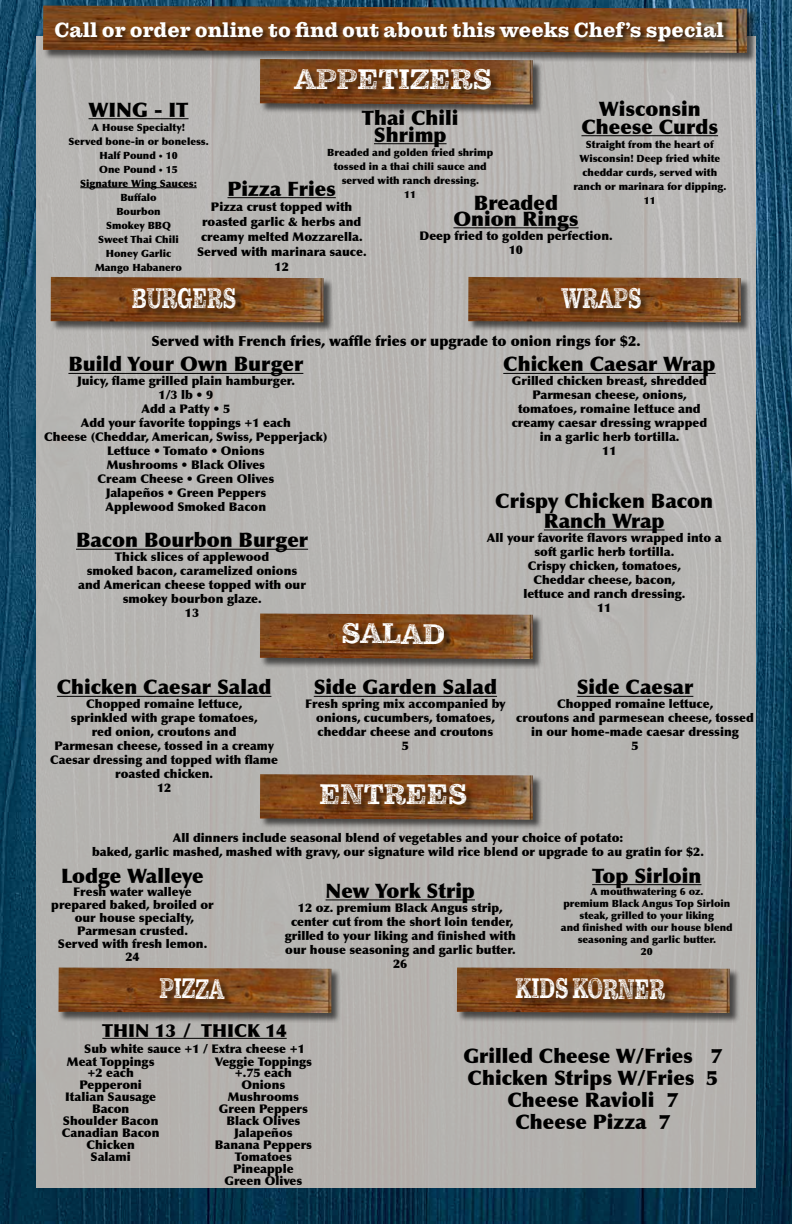
<style>
.page{position:relative;width:792px;height:1224px;background:#fff}
.page>*{position:absolute;margin:0;border:0;box-sizing:border-box;transform-origin:0 0}
.t1{font:29px "Pulpo Rust 75";letter-spacing:-.005em;color:#fff;scale:.7 1}
.t2{font:29px "Pulpo Rust 75";letter-spacing:-.005em;color:#fff}
.t3{font:21px "Pulpo Rust 100";color:#fff}
.t4{font:900 20px/22px "Optima";color:#000;text-align:center}
.t5{font:900 18px "Optima";color:#000}
.t6{font:900 14px "Optima";color:#000}
.t7{font:900 12px/14px "Optima";color:#000;text-align:center}
.t8{font:900 10px/14px "Optima";color:#000;text-align:center}
.s1{font-size:8px}
</style>
<div class="page">
<img style="left:0;top:0;width:792px;height:1224px">
<div style="left:36px;top:36px;width:720px;height:1152px;background:#b6b4b2"></div>
<hr style="left:544px;top:529px;width:121px;height:1px;background:#000">
<hr style="left:503px;top:373px;width:213px;height:1px;background:#000">
<div style="left:260px;top:59px;width:283px;height:56px;background:#000;opacity:.6"></div>
<img style="left:260px;top:63px;width:273px;height:42px">
<div style="left:294px;top:69px;width:207px;height:31px;background:#000;opacity:.6"></div>
<div style="left:260px;top:774px;width:283px;height:56px;background:#000;opacity:.6"></div>
<img style="left:260px;top:774px;width:273px;height:46px">
<div style="left:320px;top:784px;width:156px;height:31px;background:#000;opacity:.6"></div>
<div style="left:260px;top:613px;width:283px;height:56px;background:#000;opacity:.6"></div>
<img style="left:260px;top:614px;width:273px;height:45px">
<div style="left:343px;top:623px;width:111px;height:31px;background:#000;opacity:.6"></div>
<div style="left:58px;top:967px;width:284px;height:56px;background:#000;opacity:.6"></div>
<img style="left:59px;top:968px;width:273px;height:45px">
<div style="left:160px;top:978px;width:75px;height:31px;background:#000;opacity:.6"></div>
<div style="left:51px;top:277px;width:283px;height:56px;background:#000;opacity:.6"></div>
<img style="left:51px;top:277px;width:273px;height:45px">
<div style="left:132px;top:288px;width:113px;height:31px;background:#000;opacity:.6"></div>
<div style="left:457px;top:967px;width:283px;height:56px;background:#000;opacity:.6"></div>
<img style="left:457px;top:968px;width:273px;height:45px">
<div style="left:516px;top:978px;width:159px;height:31px;background:#000;opacity:.6"></div>
<div style="left:468px;top:277px;width:283px;height:56px;background:#000;opacity:.6"></div>
<img style="left:468px;top:277px;width:273px;height:45px">
<div style="left:561px;top:288px;width:90px;height:30px;background:#000;opacity:.6"></div>
<div style="left:43px;top:5px;width:715px;height:58px;background:#000;opacity:.6"></div>
<img style="left:43px;top:6px;width:704px;height:47px">
<hr style="left:228px;top:197px;width:108px;height:1px;background:#000">
<hr style="left:581px;top:135px;width:137px;height:1px;background:#000">
<hr style="left:89px;top:118px;width:100px;height:1px;background:#000">
<hr style="left:80px;top:187px;width:117px;height:1px;background:#000">
<hr style="left:374px;top:143px;width:73px;height:1px;background:#000">
<hr style="left:453px;top:227px;width:126px;height:1px;background:#000">
<hr style="left:68px;top:373px;width:235px;height:1px;background:#000">
<hr style="left:76px;top:549px;width:232px;height:1px;background:#000">
<hr style="left:57px;top:696px;width:214px;height:1px;background:#000">
<hr style="left:314px;top:696px;width:183px;height:1px;background:#000">
<hr style="left:577px;top:696px;width:116px;height:1px;background:#000">
<hr style="left:326px;top:899px;width:149px;height:1px;background:#000">
<hr style="left:592px;top:884px;width:109px;height:1px;background:#000">
<hr style="left:102px;top:1038px;width:185px;height:1px;background:#000">
<div style="left:53px;top:20px;width:679px;height:30px;background:#000;opacity:.75"></div>
<h2 class="t3" style="left:54px;top:18px;width:671px">Call or order online to find out about this weeks Chef’s special</h2>
<h1 class="t2" style="left:295px;top:62px;width:199px">APPETIZERS</h1>
<h3 class="t4" style="left:581px;top:100px;width:138px;line-height:18px">Wisconsin<br>Cheese Curds</h3>
<p class="t8" style="left:573px;top:137px;width:154px">Straight from the heart of<br>Wisconsin! Deep fried white cheddar curds, served with ranch or marinara for dipping.<br>11</p>
<h3 class="t4" style="left:89px;top:99px;width:101px">WING - IT</h3>
<p class="t8" style="left:69px;top:120px;width:142px">A House Specialty!<br>Served bone-in or boneless.<br>Half Pound <span class="s1">•</span> 10<br>One Pound <span class="s1">•</span> 15<br>Signature Wing Sauces:<br>Buffalo<br>Bourbon<br>Smokey BBQ<br>Sweet Thai Chili<br>Honey Garlic<br>Mango Habanero</p>
<h3 class="t4" style="left:362px;top:109px;width:98px;line-height:17px">Thai Chili<br>Shrimp</h3>
<p class="t8" style="left:327px;top:145px;width:167px">Breaded and golden fried shrimp tossed in a thai chili sauce and served with ranch dressing.<br>11</p>
<h3 class="t4" style="left:453px;top:195px;width:127px;line-height:16px">Breaded<br>Onion Rings</h3>
<p class="t7" style="left:420px;top:229px;width:195px">Deep fried to golden perfection.<br>10</p>
<h3 class="t4" style="left:228px;top:178px;width:110px">Pizza Fries</h3>
<p class="t7" style="left:197px;top:199px;width:171px;line-height:15px">Pizza crust topped with roasted garlic &amp; herbs and creamy melted Mozzarella.<br>Served with marinara sauce.<br>12</p>
<h1 class="t1" style="left:132px;top:281px;width:151px">BURGERS</h1>
<h1 class="t1" style="left:562px;top:281px;width:116px">WRAPS</h1>
<p class="t6" style="left:152px;top:333px;width:490px">Served with French fries, waffle fries or upgrade to onion rings for $2.</p>
<h3 class="t4" style="left:68px;top:353px;width:236px">Build Your Own Burger</h3>
<p class="t7" style="left:44px;top:374px;width:285px">Juicy, flame grilled plain hamburger.<br>1/3 lb • 9<br>Add a Patty • 5<br>Add your favorite toppings +1 each<br>Cheese (Cheddar, American, Swiss, Pepperjack)<br>Lettuce • Tomato • Onions<br>Mushrooms • Black Olives<br>Cream Cheese • Green Olives<br>Jalapeños • Green Peppers<br>Applewood Smoked Bacon</p>
<h3 class="t4" style="left:76px;top:529px;width:234px">Bacon Bourbon Burger</h3>
<p class="t7" style="left:78px;top:550px;width:229px">Thick slices of applewood<br>smoked bacon, caramelized onions and American cheese topped with our smokey bourbon glaze.<br>13</p>
<h1 class="t2" style="left:342px;top:617px;width:105px">SALAD</h1>
<h3 class="t4" style="left:503px;top:353px;width:214px">Chicken Caesar Wrap</h3>
<p class="t7" style="left:512px;top:374px;width:197px">Grilled chicken breast, shredded<br>Parmesan cheese, onions, tomatoes, romaine lettuce and creamy caesar dressing wrapped in a garlic herb tortilla.<br>11</p>
<h3 class="t4" style="left:495px;top:491px;width:219px;line-height:20px">Crispy Chicken Bacon<br>Ranch Wrap</h3>
<p class="t7" style="left:487px;top:531px;width:236px">All your favorite flavors wrapped into a soft garlic herb tortilla.<br>Crispy chicken, tomatoes,<br>Cheddar cheese, bacon,<br>lettuce and ranch dressing.<br>11</p>
<h3 class="t4" style="left:57px;top:676px;width:216px">Chicken Caesar Salad</h3>
<p class="t7" style="left:50px;top:697px;width:229px">Chopped romaine lettuce,<br>sprinkled with grape tomatoes,<br>red onion, croutons and<br>Parmesan cheese, tossed in a creamy<br>Caesar dressing and topped with flame roasted chicken.<br>12</p>
<h3 class="t4" style="left:314px;top:676px;width:185px">Side Garden Salad</h3>
<p class="t7" style="left:305px;top:697px;width:202px">Fresh spring mix accompanied by onions, cucumbers, tomatoes, cheddar cheese and croutons<br>5</p>
<h3 class="t4" style="left:577px;top:676px;width:118px">Side Caesar</h3>
<p class="t7" style="left:516px;top:697px;width:239px">Chopped romaine lettuce,<br>croutons and parmesean cheese, tossed in our home-made caesar dressing<br>5</p>
<h1 class="t2" style="left:319px;top:777px;width:150px">ENTREES</h1>
<p class="t7" style="left:92px;top:831px;width:613px">All dinners include seasonal blend of vegetables and your choice of potato:<br>baked, garlic mashed, mashed with gravy, our signature wild rice blend or upgrade to au gratin for $2.</p>
<h3 class="t4" style="left:61px;top:865px;width:144px">Lodge Walleye</h3>
<p class="t7" style="left:51px;top:885px;width:164px;line-height:13px">Fresh water walleye prepared baked, broiled or our house specialty,<br>Parmesan crusted.<br>Served with fresh lemon.<br>24</p>
<h3 class="t4" style="left:326px;top:880px;width:151px">New York Strip</h3>
<p class="t7" style="left:285px;top:901px;width:233px">12 oz. premium Black Angus strip, center cut from the short loin tender, grilled to your liking and finished with our house seasoning and garlic butter.<br>26</p>
<h3 class="t4" style="left:592px;top:865px;width:111px">Top Sirloin</h3>
<p class="t8" style="left:561px;top:885px;width:173px;line-height:12px">A mouthwatering 6 oz.<br>premium Black Angus Top Sirloin steak, grilled to your liking<br>and finished with our house blend seasoning and garlic butter.<br>20</p>
<h1 class="t1" style="left:159px;top:972px;width:94px">PIZZA</h1>
<h3 class="t5" style="left:102px;top:1019px;width:186px">THIN 13 / THICK 14</h3>
<p class="t7" style="left:215px;top:1056px;width:99px;line-height:11.9px">Veggie Toppings +.75 each<br>Onions<br>Mushrooms<br>Green Peppers<br>Black Olives<br>Jalapeños<br>Banana Peppers<br>Tomatoes<br>Pineapple<br>Green Olives</p>
<p class="t7" style="left:84px;top:1041px;width:222px">Sub white sauce +1 / Extra cheese +1</p>
<p class="t7" style="left:62px;top:1056px;width:99px;line-height:11.9px">Meat Toppings +2 each<br>Pepperoni<br>Italian Sausage<br>Bacon<br>Shoulder Bacon<br>Canadian Bacon<br>Chicken<br>Salami</p>
<h1 class="t1" style="left:516px;top:972px;width:215px">KIDS KORNER</h1>
<h3 class="t4" style="left:463px;top:1045px;width:261px">Grilled Cheese W/Fries 7<br>Chicken Strips W/Fries 5<br>Cheese Ravioli 7<br>Cheese Pizza 7</h3>
</div>
